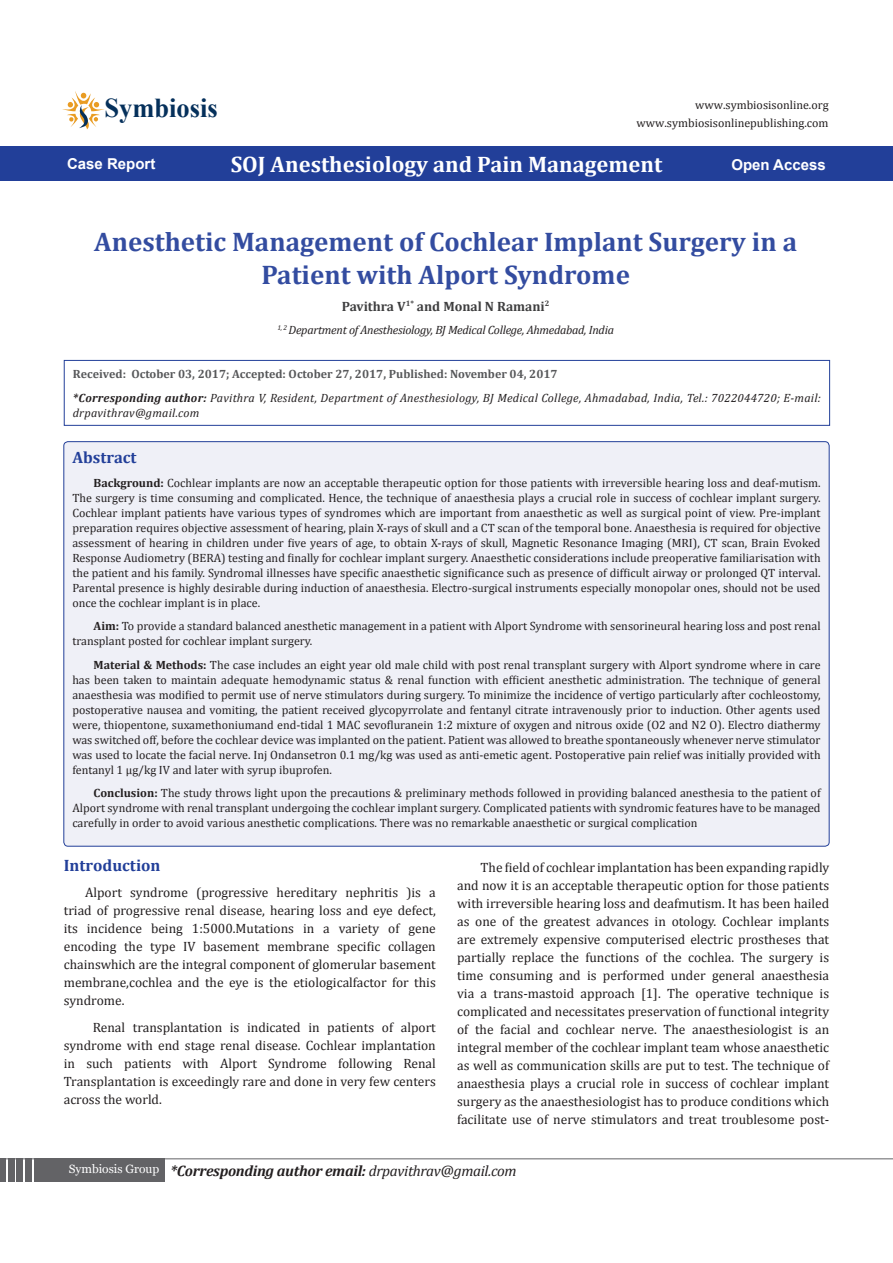
<style>
.page{position:relative;width:893px;height:1263px;background:#fff}
.page>*{position:absolute;margin:0;border:0;box-sizing:border-box;transform-origin:0 0}
.t1{font:700 27.3px "Times New Roman";color:#05305b}
.t2{font:700 27px/33px "Cambria";color:#334ca0;text-align:center}
.Default{font:700 22.5px "Cambria";color:#fff}
.List_Paragraph{font:700 16.5px "Cambria";color:#223f99}
.Sideheadings{font:700 16.5px "Cambria";color:#223f99}
.t3{font:italic 700 15.15px "Cambria";letter-spacing:-.02em;color:#231f20}
.Default-2{font:700 15px "Arial";color:#fff}
.t4{font:13.5px/18px "Cambria";color:#231f20;text-align:justify}
.t5{font:700 13.5px "Cambria";color:#3e3e3f}
.t6{font:12px/15px "Cambria";color:#231f20;text-align:justify}
.Pa8{font:italic 12px/15px "Cambria";letter-spacing:.02em;color:#231f20}
.Pa8-2{font:700 12px "Cambria";color:#57585a}
.Pa8-3{font:italic 12px "Cambria";letter-spacing:-.02em;color:#231f20}
.Pa0{font:12px "Cambria";color:#221e1f}
.s1{font-weight:700}
.s2{font-weight:400}
</style>
<div class="page">
<hr style="left:0;top:1158px;width:893px;height:1px;background:#636366">
<div style="left:34px;top:1159px;width:130px;height:23px;background:#636366"></div>
<div style="left:25px;top:1159px;width:7px;height:23px;background:#636366"></div>
<div style="left:17px;top:1159px;width:6px;height:23px;background:#636366"></div>
<div style="left:8px;top:1159px;width:6px;height:23px;background:#636366"></div>
<div style="left:0;top:1159px;width:6px;height:23px;background:#636366"></div>
<svg style="left:62px;top:91px;width:42px;height:38px"></svg>
<div style="left:0;top:146px;width:893px;height:35px;background:#223f99"></div>
<div style="left:64px;top:442px;width:765px;height:404px;background:#eff0f7;border-radius:4px"></div>
<svg style="left:64px;top:360px;width:766px;height:65px"></svg>
<p class="t1" style="left:105px;top:89px;width:115px">Symbiosis</p>
<p class="Pa0" style="left:695px;top:98px;width:135px">www.symbiosisonline.org</p>
<p class="Pa0" style="left:637px;top:116px;width:193px">www.symbiosisonlinepublishing.com</p>
<p class="Default-2" style="left:67px;top:154px;width:90px">Case Report</p>
<p class="Default" style="left:231px;top:149px;width:433px">SOJ Anesthesiology and Pain Management</p>
<p class="Default-2" style="left:731px;top:154px;width:96px">Open Access</p>
<p class="t2" style="left:94px;top:225px;width:704px">Anesthetic Management of Cochlear Implant Surgery in a<br>Patient with Alport Syndrome</p>
<p class="t5" style="left:342px;top:297px;width:209px">Pavithra V<sup>1*</sup> and Monal N Ramani<sup>2</sup></p>
<p class="Pa8-3" style="left:277px;top:322px;width:338px"><sup>1,</sup> <sup>2</sup> Department of Anesthesiology, BJ Medical College, Ahmedabad, India</p>
<p class="Pa8-2" style="left:73px;top:366px;width:486px">Received: October 03, 2017; Accepted: October 27, 2017, Published: November 04, 2017</p>
<p class="Pa8" style="left:73px;top:390px;width:750px"><span class="s1">*Corresponding author:</span> Pavithra V, Resident, Department of Anesthesiology, BJ Medical College, Ahmadabad, India, Tel.: 7022044720; E-mail: drpavithrav@gmail.com</p>
<p class="Sideheadings" style="left:72px;top:446px;width:66px">Abstract</p>
<p class="t6" style="left:72px;top:475px;width:750px;text-indent:21px"><span class="s1">Background:</span> Cochlear implants are now an acceptable therapeutic option for those patients with irreversible hearing loss and deaf-mutism.<br>The surgery is time consuming and complicated. Hence, the technique of anaesthesia plays a crucial role in success of cochlear implant surgery.<br>Cochlear implant patients have various types of syndromes which are important from anaesthetic as well as surgical point of view. Pre-implant preparation requires objective assessment of hearing, plain X-rays of skull and a CT scan of the temporal bone. Anaesthesia is required for objective assessment of hearing in children under five years of age, to obtain X-rays of skull, Magnetic Resonance Imaging (MRI), CT scan, Brain Evoked Response Audiometry (BERA) testing and finally for cochlear implant surgery. Anaesthetic considerations include preoperative familiarisation with the patient and his family. Syndromal illnesses have specific anaesthetic significance such as presence of difficult airway or prolonged QT interval.<br>Parental presence is highly desirable during induction of anaesthesia. Electro-surgical instruments especially monopolar ones, should not be used once the cochlear implant is in place.</p>
<p class="t6" style="left:72px;top:618px;width:750px;text-indent:21px"><span class="s1">Aim:</span> To provide a standard balanced anesthetic management in a patient with Alport Syndrome with sensorineural hearing loss and post renal transplant posted for cochlear implant surgery.</p>
<p class="t6" style="left:72px;top:657px;width:750px;text-indent:21px"><span class="s1">Material &amp; Methods:</span> The case includes an eight year old male child with post renal transplant surgery with Alport syndrome where in care has been taken to maintain adequate hemodynamic status &amp; renal function with efficient anesthetic administration. The technique of general anaesthesia was modified to permit use of nerve stimulators during surgery. To minimize the incidence of vertigo particularly after cochleostomy, postoperative nausea and vomiting, the patient received glycopyrrolate and fentanyl citrate intravenously prior to induction. Other agents used were, thiopentone, suxamethoniumand end-tidal 1 MAC sevofluranein 1:2 mixture of oxygen and nitrous oxide (O2 and N2 O). Electro diathermy was switched off, before the cochlear device was implanted on the patient. Patient was allowed to breathe spontaneously whenever nerve stimulator was used to locate the facial nerve. Inj Ondansetron 0.1 mg/kg was used as anti-emetic agent. Postoperative pain relief was initially provided with fentanyl 1 µg/kg IV and later with syrup ibuprofen.</p>
<p class="t6" style="left:72px;top:785px;width:750px;text-indent:21px"><span class="s1">Conclusion:</span> The study throws light upon the precautions &amp; preliminary methods followed in providing balanced anesthesia to the patient of Alport syndrome with renal transplant undergoing the cochlear implant surgery. Complicated patients with syndromic features have to be managed carefully in order to avoid various anesthetic complications. There was no remarkable anaesthetic or surgical complication</p>
<p class="List_Paragraph" style="left:64px;top:853px;width:98px">Introduction</p>
<p class="t4" style="left:64px;top:884px;width:374px;text-indent:21px">Alport syndrome (progressive hereditary nephritis )is a triad of progressive renal disease, hearing loss and eye defect, its incidence being 1:5000.Mutations in a variety of gene encoding the type IV basement membrane specific collagen chainswhich are the integral component of glomerular basement membrane,cochlea and the eye is the etiologicalfactor for this syndrome.</p>
<p class="t4" style="left:64px;top:1018px;width:374px;text-indent:29px">Renal transplantation is indicated in patients of alport syndrome with end stage renal disease. Cochlear implantation in such patients with Alport Syndrome following Renal Transplantation is exceedingly rare and done in very few centers across the world.</p>
<p class="t4" style="left:457px;top:858px;width:374px;text-indent:23px">The field of cochlear implantation has been expanding rapidly and now it is an acceptable therapeutic option for those patients with irreversible hearing loss and deafmutism. It has been hailed as one of the greatest advances in otology. Cochlear implants are extremely expensive computerised electric prostheses that partially replace the functions of the cochlea. The surgery is time consuming and is performed under general anaesthesia via a trans-mastoid approach [1]. The operative technique is complicated and necessitates preservation of functional integrity of the facial and cochlear nerve. The anaesthesiologist is an integral member of the cochlear implant team whose anaesthetic as well as communication skills are put to test. The technique of anaesthesia plays a crucial role in success of cochlear implant surgery as the anaesthesiologist has to produce conditions which facilitate use of nerve stimulators and treat troublesome post-</p>
<p class="t3" style="left:69px;top:1160px;width:449px"><sup>Symbiosis</sup> <sup>Group</sup> *Corresponding author email: <span class="s2">drpavithrav@gmail.com</span></p>
</div>
